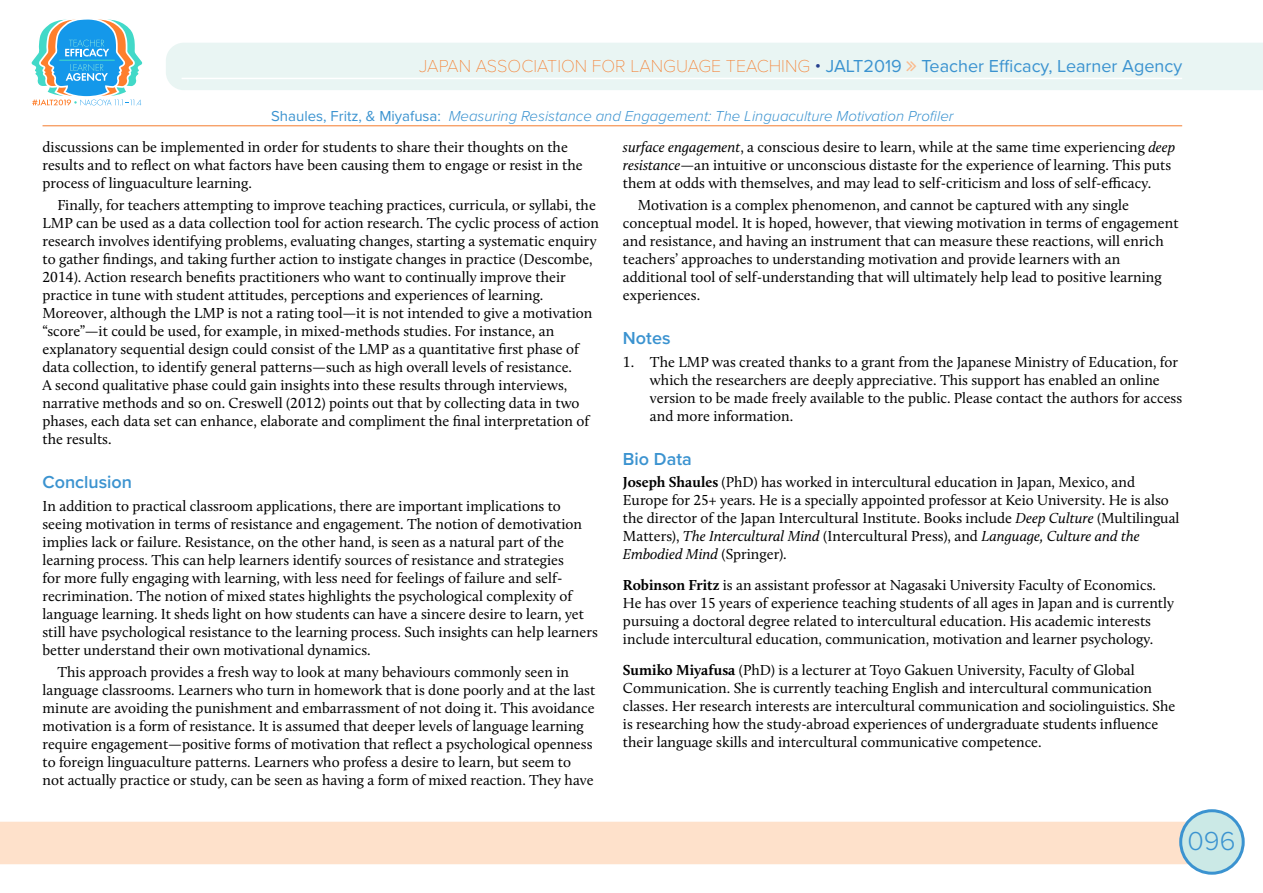
<style>
.page{position:relative;width:1263px;height:893px;background:#fff}
.page>*{position:absolute;margin:0;border:0;box-sizing:border-box;transform-origin:0 0}
.t1{font:300 27px "Proxima Nova";color:#3b93d0}
.t2{font:18px "Proxima Nova";color:#3b93d0}
.t3{font:600 18px "Proxima Nova";color:#3b93d0}
.t4{font:15px/18px "Calluna";color:#000}
.t5{font:italic 300 15px "Proxima Nova";color:#3b93d0}
.s1{font-family:"Proxima Nova T";font-weight:100;color:#f57d2e}
.s2{font-weight:300;color:#25408f}
.s3{font-weight:400;font-style:normal}
.s4{font-style:italic}
.s5{font-weight:700}
</style>
<div class="page">
<div style="left:0;top:822px;width:1190px;height:42px;background:#fee1cb"></div>
<div style="left:1181px;top:811px;width:62px;height:62px;background:#cbe9e6;border-radius:50%"></div>
<div style="left:1179px;top:809px;width:66px;height:66px;border:3px solid #3b93d0;border-radius:50%"></div>
<svg style="left:31px;top:19px;width:112px;height:87px"></svg>
<div style="left:166px;top:43px;width:1097px;height:47px;background:#e9f5f3"></div>
<hr style="left:182px;top:78px;width:1000px;height:1px;background:#fff">
<hr style="left:43px;top:126px;width:1139px;height:1px;background:#f57d2e">
<svg style="left:907px;top:61px;width:9px;height:10px"></svg>
<p class="t2" style="left:419px;top:52px;width:764px"><span class="s1">JAPAN ASSOCIATION FOR LANGUAGE TEACHING</span> <span class="s2">•</span> JALT2019 Teacher Efficacy, Learner Agency</p>
<p class="t5" style="left:271px;top:105px;width:684px"><span class="s3">Shaules, Fritz, &amp; Miyafusa:</span> Measuring Resistance and Engagement: The Linguaculture Motivation Profiler</p>
<p class="t4" style="left:43px;top:137px;width:542px">discussions can be implemented in order for students to share their thoughts on the results and to reflect on what factors have been causing them to engage or resist in the process of linguaculture learning.</p>
<p class="t4" style="left:43px;top:196px;width:558px;text-indent:15px">Finally, for teachers attempting to improve teaching practices, curricula, or syllabi, the LMP can be used as a data collection tool for action research. The cyclic process of action research involves identifying problems, evaluating changes, starting a systematic enquiry to gather findings, and taking further action to instigate changes in practice (Descombe, 2014). Action research benefits practitioners who want to continually improve their practice in tune with student attitudes, perceptions and experiences of learning.<br>Moreover, although the LMP is not a rating tool—it is not intended to give a motivation “score”—it could be used, for example, in mixed-methods studies. For instance, an explanatory sequential design could consist of the LMP as a quantitative first phase of data collection, to identify general patterns—such as high overall levels of resistance.<br>A second qualitative phase could gain insights into these results through interviews, narrative methods and so on. Creswell (2012) points out that by collecting data in two phases, each data set can enhance, elaborate and compliment the final interpretation of the results.</p>
<p class="t3" style="left:43px;top:469px;width:91px">Conclusion</p>
<p class="t4" style="left:43px;top:496px;width:557px">In addition to practical classroom applications, there are important implications to seeing motivation in terms of resistance and engagement. The notion of demotivation implies lack or failure. Resistance, on the other hand, is seen as a natural part of the learning process. This can help learners identify sources of resistance and strategies<br>for more fully engaging with learning, with less need for feelings of failure and self&shy;recrimination. The notion of mixed states highlights the psychological complexity of language learning. It sheds light on how students can have a sincere desire to learn, yet still have psychological resistance to the learning process. Such insights can help learners better understand their own motivational dynamics.</p>
<p class="t4" style="left:43px;top:663px;width:554px;text-indent:15px">This approach provides a fresh way to look at many behaviours commonly seen in language classrooms. Learners who turn in homework that is done poorly and at the last minute are avoiding the punishment and embarrassment of not doing it. This avoidance motivation is a form of resistance. It is assumed that deeper levels of language learning require engagement—positive forms of motivation that reflect a psychological openness to foreign linguaculture patterns. Learners who profess a desire to learn, but seem to not actually practice or study, can be seen as having a form of mixed reaction. They have</p>
<p class="t4" style="left:623px;top:137px;width:554px"><span class="s4">surface engagement</span>, a conscious desire to learn, while at the same time experiencing <span class="s4">deep resistance</span>—an intuitive or unconscious distaste for the experience of learning. This puts them at odds with themselves, and may lead to self-criticism and loss of self-efficacy.</p>
<p class="t4" style="left:623px;top:196px;width:557px;text-indent:15px">Motivation is a complex phenomenon, and cannot be captured with any single conceptual model. It is hoped, however, that viewing motivation in terms of engagement and resistance, and having an instrument that can measure these reactions, will enrich teachers’ approaches to understanding motivation and provide learners with an additional tool of self-understanding that will ultimately help lead to positive learning experiences.</p>
<p class="t3" style="left:623px;top:325px;width:49px">Notes</p>
<p class="t4" style="left:650px;top:352px;width:534px;text-indent:-27px">1. The LMP was created thanks to a grant from the Japanese Ministry of Education, for which the researchers are deeply appreciative. This support has enabled an online version to be made freely available to the public. Please contact the authors for access and more information.</p>
<p class="t3" style="left:623px;top:446px;width:70px">Bio Data</p>
<p class="t4" style="left:623px;top:473px;width:558px"><span class="s5">Joseph Shaules</span> (PhD) has worked in intercultural education in Japan, Mexico, and Europe for 25+ years. He is a specially appointed professor at Keio University. He is also the director of the Japan Intercultural Institute. Books include <span class="s4">Deep Culture</span> (Multilingual Matters), <span class="s4">The Intercultural Mind</span> (Intercultural Press), and <span class="s4">Language, Culture and the Embodied Mind</span> (Springer).</p>
<p class="t4" style="left:623px;top:576px;width:552px"><span class="s5">Robinson Fritz</span> is an assistant professor at Nagasaki University Faculty of Economics.<br>He has over 15 years of experience teaching students of all ages in Japan and is currently pursuing a doctoral degree related to intercultural education. His academic interests include intercultural education, communication, motivation and learner psychology.</p>
<p class="t4" style="left:623px;top:661px;width:554px"><span class="s5">Sumiko Miyafusa</span> (PhD) is a lecturer at Toyo Gakuen University, Faculty of Global Communication. She is currently teaching English and intercultural communication classes. Her research interests are intercultural communication and sociolinguistics. She is researching how the study-abroad experiences of undergraduate students influence their language skills and intercultural communicative competence.</p>
<h1 class="t1" style="left:1187px;top:820px;width:49px">096</h1>
</div>
